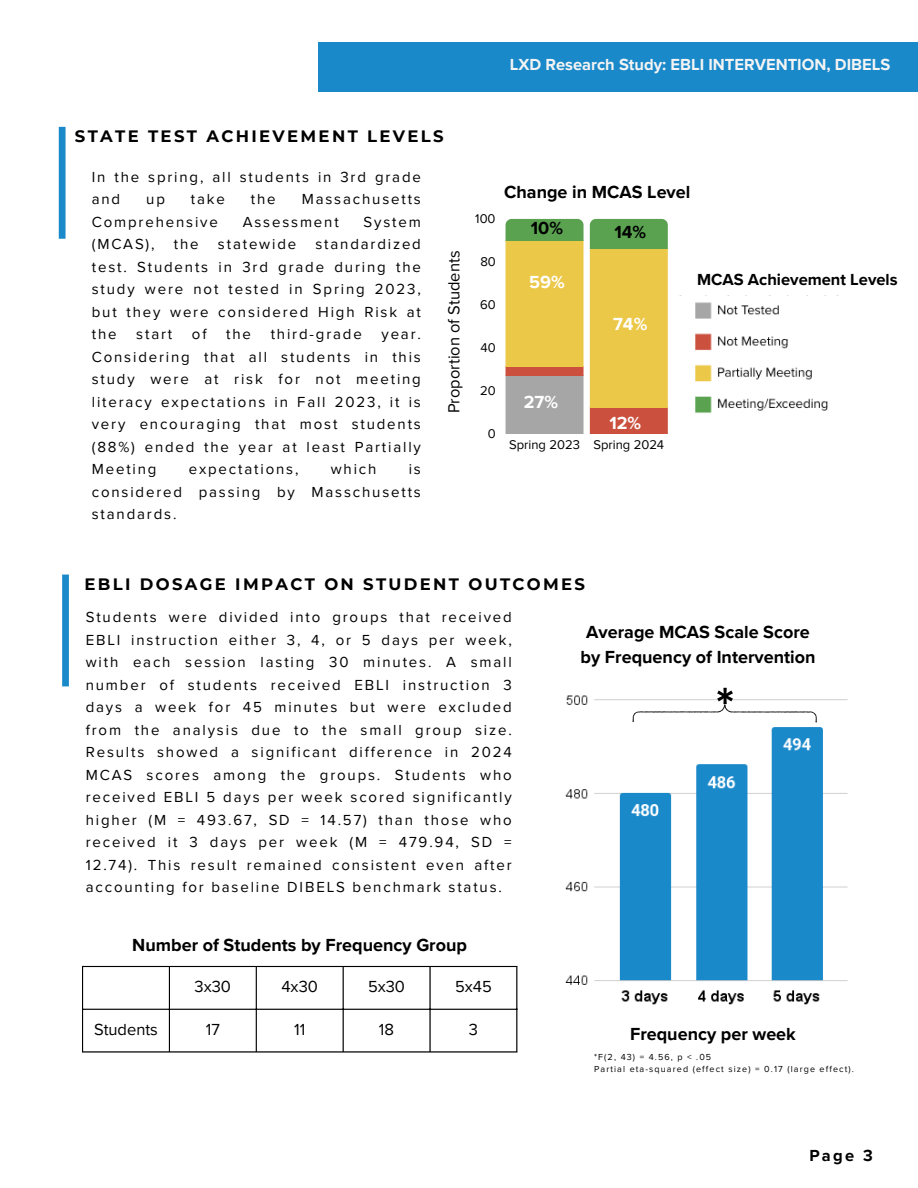
<style>
.page{position:relative;width:918px;height:1188px;background:#fff}
.page>*{position:absolute;margin:0;border:0;box-sizing:border-box;transform-origin:0 0}
.t1{font:700 52.5px "Proxima Nova";color:#000}
.t2{font:700 18px/24.8px "Proxima Nova";color:#000;text-align:center}
.t3{font:700 18px "Proxima Nova";color:#fff}
.t4{font:700 16.5px "Montserrat";letter-spacing:.14em;color:#000}
.t5{font:16.5px "Proxima Nova";color:#000}
.t6{font:700 16.5px "Proxima Nova";color:#f4f4f4}
.t7{font:700 16.5px "Proxima Nova";color:#000}
.t8{font:15px/22.5px "Proxima Nova";letter-spacing:.125em;color:#000;text-align:justify}
.t9{font:13.05px "Proxima Nova";color:#000}
.t10{font:9px "Proxima Nova";letter-spacing:.125em;color:#000}
</style>
<div class="page">
<div style="left:319px;top:43px;width:599px;height:48px;background:#1a89ca"></div>
<div style="left:59px;top:127px;width:7px;height:112px;background:#1a89ca"></div>
<div style="left:62px;top:575px;width:7px;height:111px;background:#1a89ca"></div>
<svg style="left:506px;top:219px;width:78px;height:214px;background:#c9b661"></svg>
<svg style="left:590px;top:219px;width:78px;height:214px;background:#d3b448"></svg>
<img style="left:565px;top:695px;width:283px;height:310px">
<svg style="left:632px;top:705px;width:185px;height:17px"></svg>
<hr style="left:82px;top:967px;width:1px;height:84px;background:#000">
<hr style="left:169px;top:967px;width:1px;height:84px;background:#000">
<hr style="left:256px;top:967px;width:1px;height:84px;background:#000">
<hr style="left:343px;top:967px;width:1px;height:84px;background:#000">
<hr style="left:429px;top:967px;width:2px;height:84px;background:#000">
<hr style="left:516px;top:967px;width:1px;height:84px;background:#000">
<hr style="left:82px;top:966px;width:435px;height:1px;background:#000">
<hr style="left:82px;top:1009px;width:435px;height:1px;background:#000">
<hr style="left:82px;top:1051px;width:435px;height:2px;background:#000">
<img style="left:695px;top:302px;width:133px;height:111px">
<p class="t6" style="left:510px;top:55px;width:382px">LXD Research Study: EBLI INTERVENTION, DIBELS</p>
<h3 class="t4" style="left:75px;top:126px;width:370px">STATE TEST ACHIEVEMENT LEVELS</h3>
<p class="t8" style="left:92px;top:166px;width:331px">In the spring, all students in 3rd grade and</p>
<p class="t8" style="left:146px;top:188px;width:20px">up</p>
<p class="t8" style="left:191px;top:188px;width:35px">take</p>
<p class="t8" style="left:251px;top:188px;width:26px">the</p>
<p class="t8" style="left:302px;top:188px;width:121px">Massachusetts</p>
<p class="t8" style="left:92px;top:211px;width:128px">Comprehensive</p>
<p class="t8" style="left:243px;top:211px;width:98px">Assessment</p>
<p class="t8" style="left:364px;top:211px;width:59px">System</p>
<p class="t8" style="left:92px;top:233px;width:64px">(MCAS),</p>
<p class="t8" style="left:174px;top:233px;width:26px">the</p>
<p class="t8" style="left:218px;top:233px;width:80px">statewide</p>
<p class="t8" style="left:92px;top:233px;width:331px;text-indent:224px">standardized test. Students in 3rd grade during the study were not tested in Spring 2023, but they were considered High Risk at the</p>
<p class="t8" style="left:136px;top:323px;width:38px">start</p>
<p class="t8" style="left:192px;top:323px;width:16px">of</p>
<p class="t8" style="left:226px;top:323px;width:26px">the</p>
<p class="t8" style="left:271px;top:323px;width:93px">third-grade</p>
<p class="t8" style="left:92px;top:323px;width:331px;text-indent:290px">year.<br>Considering that all students in this study were at risk for not meeting literacy expectations in Fall 2023, it is very encouraging that most students (88%) ended the year at least Partially Meeting</p>
<p class="t8" style="left:189px;top:458px;width:111px">expectations,</p>
<p class="t8" style="left:331px;top:458px;width:47px">which</p>
<p class="t8" style="left:92px;top:458px;width:331px;text-indent:317px">is considered passing by Masschusetts standards.</p>
<h1 class="t5" style="left:444px;top:413px;width:164px;rotate:-90deg">Proportion of Students</h1>
<p class="t9" style="left:475px;top:211px;width:22px">100</p>
<p class="t9" style="left:480px;top:254px;width:17px">80</p>
<p class="t9" style="left:480px;top:297px;width:17px">60</p>
<p class="t9" style="left:481px;top:340px;width:17px">40</p>
<h3 class="t2" style="left:504px;top:181px;width:188px">Change in MCAS Level</h3>
<p class="t2" style="left:531px;top:216px;width:34px">10%</p>
<p class="t2" style="left:614px;top:220px;width:33px">14%</p>
<p class="t3" style="left:529px;top:271px;width:37px">59%</p>
<h3 class="t3" style="left:613px;top:313px;width:36px">74%</h3>
<h3 class="t7" style="left:697px;top:270px;width:202px">MCAS Achievement Levels</h3>
<p class="t9" style="left:480px;top:383px;width:17px">20</p>
<p class="t9" style="left:488px;top:426px;width:9px">0</p>
<p class="t3" style="left:524px;top:391px;width:36px">27%</p>
<h3 class="t3" style="left:609px;top:412px;width:33px">12%</h3>
<p class="t9" style="left:509px;top:437px;width:157px">Spring 2023 Spring 2024</p>
<h3 class="t4" style="left:85px;top:574px;width:502px">EBLI DOSAGE IMPACT ON STUDENT OUTCOMES</h3>
<p class="t8" style="left:86px;top:606px;width:428px">Students were divided into groups that received EBLI instruction either 3, 4, or 5 days per week, with each session lasting 30 minutes. A small number of students received EBLI instruction 3 days a week for 45 minutes but were excluded from the analysis due to the small group size.<br>Results showed a significant difference in 2024<br>MCAS scores among the groups. Students who received EBLI 5 days per week scored significantly higher (M = 493.67, SD = 14.57) than those who received it 3 days per week (M = 479.94, SD = 12.74). This result remained consistent even after accounting for baseline DIBELS benchmark status.</p>
<p class="t2" style="left:132px;top:933px;width:336px">Number of Students by Frequency Group</p>
<p class="t5" style="left:195px;top:977px;width:38px">3x30</p>
<h3 class="t5" style="left:281px;top:977px;width:38px">4x30</h3>
<p class="t5" style="left:368px;top:977px;width:39px">5x30</p>
<h2 class="t5" style="left:455px;top:977px;width:38px">5x45</h2>
<h5 class="t5" style="left:94px;top:1019px;width:65px">Students</h5>
<h4 class="t5" style="left:206px;top:1019px;width:16px">17</h4>
<h3 class="t5" style="left:294px;top:1019px;width:13px">11</h3>
<p class="t5" style="left:379px;top:1019px;width:17px">18</p>
<h3 class="t5" style="left:469px;top:1019px;width:11px">3</h3>
<h3 class="t2" style="left:581px;top:620px;width:236px">Average MCAS Scale Score by Frequency of Intervention</h3>
<h5 class="t1" style="left:716px;top:675px;width:20px">*</h5>
<h2 class="t2" style="left:630px;top:1022px;width:167px">Frequency per week</h2>
<p class="t10" style="left:594px;top:1052px;width:119px">*F(2, 43) = 4.56, p &lt; .05</p>
<p class="t10" style="left:594px;top:1064px;width:261px">Partial eta-squared (effect size) = 0.17 (large effect).</p>
<h3 class="t7" style="left:809px;top:1146px;width:65px">Page 3</h3>
</div>
